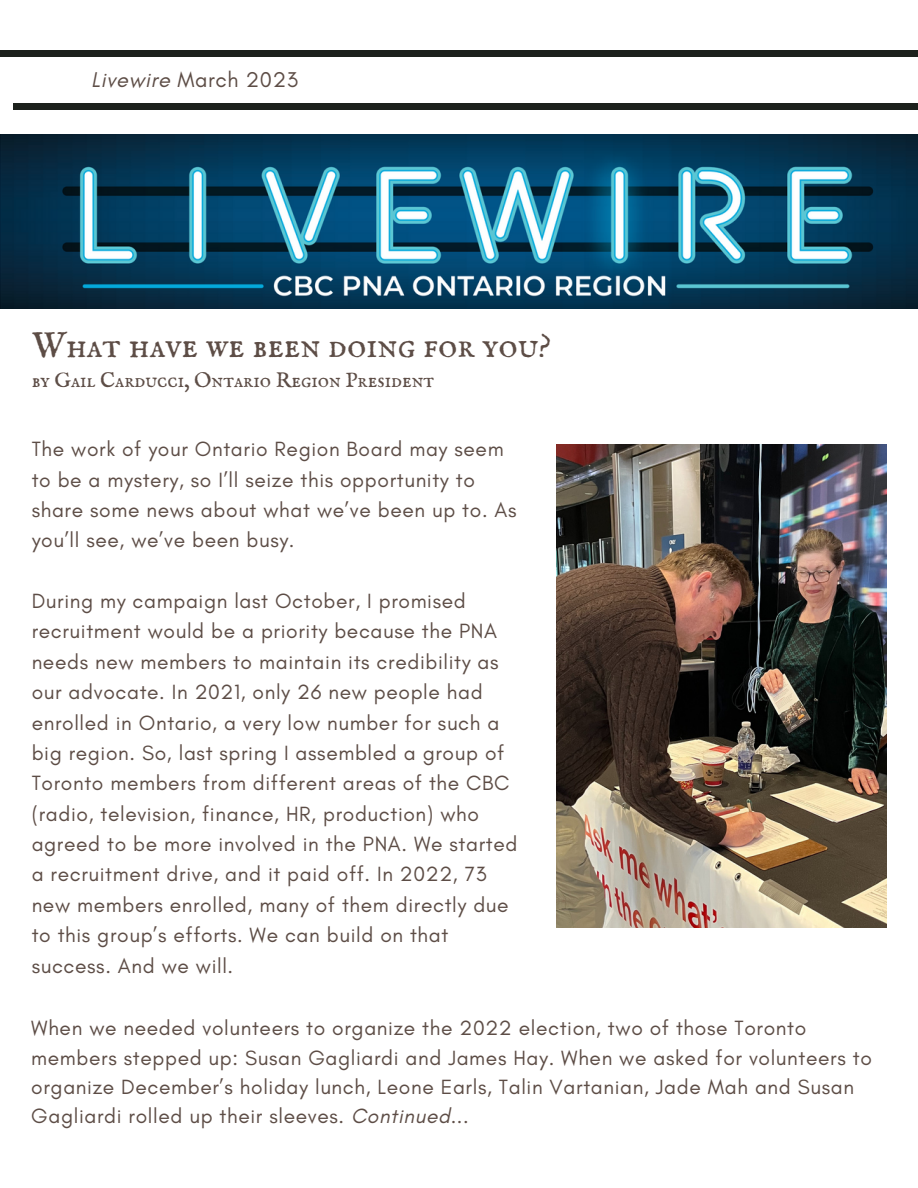
<style>
.page{position:relative;width:918px;height:1188px;background:#fff}
.page>*{position:absolute;margin:0;border:0;box-sizing:border-box;transform-origin:0 0}
.t1{font:36px "IM FELL English SC";color:#5d4d46}
.t2{font:21.75px "Glacial Indifference";letter-spacing:.03em;color:#5d4d46}
.t3{font:21px/30.3px "Glacial Indifference";letter-spacing:.03em;color:#5d4d46}
.t4{font:21px "IM FELL English SC";color:#5d4d46}
.s1{font-style:italic}
</style>
<div class="page">
<div style="left:0;top:51px;width:918px;height:5px;background:#1c211c"></div>
<div style="left:14px;top:104px;width:904px;height:5px;background:#1c211c"></div>
<img style="left:0;top:134px;width:918px;height:174px">
<img style="left:557px;top:445px;width:329px;height:483px">
<p class="t2" style="left:91px;top:67px;width:208px"><span class="s1">Livewire</span> March 2023</p>
<h1 class="t1" style="left:32px;top:324px;width:521px">What have we been doing for you?</h1>
<p class="t4" style="left:32px;top:368px;width:404px">by Gail Carducci, Ontario Region President</p>
<p class="t3" style="left:32px;top:434px;width:486px">The work of your Ontario Region Board may seem to be a mystery, so I’ll seize this opportunity to share some news about what we’ve been up to. As you’ll see, we’ve been busy.</p>
<p class="t3" style="left:32px;top:586px;width:487px">During my campaign last October, I promised recruitment would be a priority because the PNA needs new members to maintain its credibility as our advocate. In 2021, only 26 new people had enrolled in Ontario, a very low number for such a big region. So, last spring I assembled a group of Toronto members from different areas of the CBC (radio, television, finance, HR, production) who agreed to be more involved in the PNA. We started a recruitment drive, and it paid off. In 2022, 73 new members enrolled, many of them directly due to this group’s efforts. We can build on that success. And we will.</p>
<p class="t3" style="left:31px;top:1013px;width:842px;line-height:29.2px">When we needed volunteers to organize the 2022 election, two of those Toronto members stepped up: Susan Gagliardi and James Hay. When we asked for volunteers to organize December’s holiday lunch, Leone Earls, Talin Vartanian, Jade Mah and Susan Gagliardi rolled up their sleeves. <span class="s1">Continued...</span></p>
</div>
